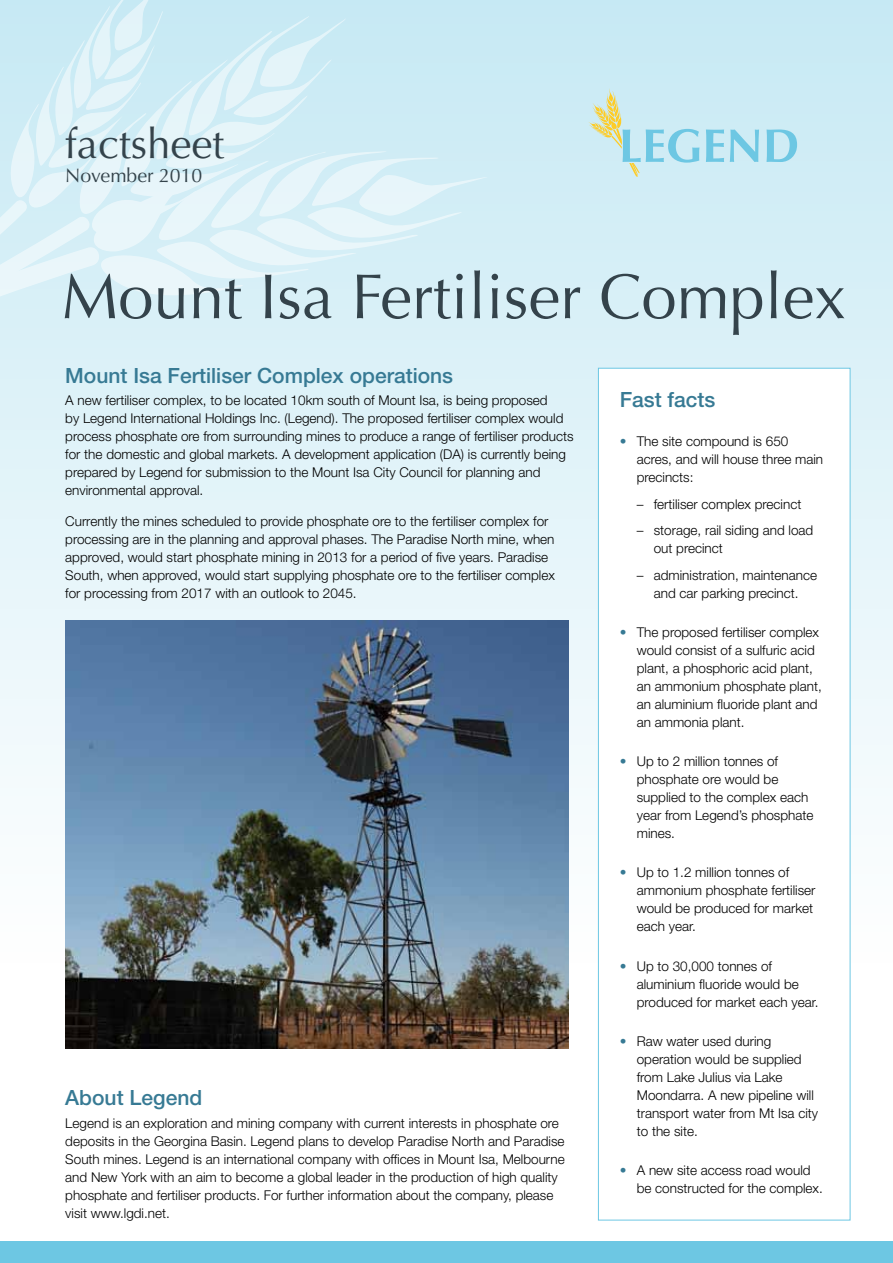
<style>
.page{position:relative;width:893px;height:1263px;background:#fff}
.page>*{position:absolute;margin:0;border:0;box-sizing:border-box;transform-origin:0 0}
.t1{font:63.45px "Optima LT Std";color:#34434b}
.t2{font:42px "Optima LT Std";color:#34434b}
.t3{font:500 21px "Helvetica Neue LT Std";color:#377a94}
.t4{font:19.5px "Optima LT Std";color:#34434b}
.t5{font:300 13.5px/18px "Helvetica Neue LT Std";color:#000}
.s1{color:#377a94}
</style>
<div class="page">
<div style="left:0;top:0;width:893px;height:967px;background:linear-gradient(to bottom,#c7eaf4,#fafcfd)"></div>
<svg style="left:0;top:0;width:489px;height:302px;background:#d6eff6"></svg>
<div style="left:0;top:1242px;width:893px;height:21px;background:#6dc7e3"></div>
<svg style="left:706px;top:129px;width:18px;height:33px"></svg>
<svg style="left:730px;top:129px;width:29px;height:33px"></svg>
<svg style="left:766px;top:129px;width:31px;height:33px"></svg>
<svg style="left:588px;top:88px;width:111px;height:89px;background:#c6e6e6"></svg>
<img style="left:65px;top:621px;width:503px;height:427px">
<div style="left:598px;top:368px;width:252px;height:852px;background:#fff;border:1px solid #6dc7e3"></div>
<h2 class="t2" style="left:65px;top:119px;width:160px">factsheet</h2>
<h3 class="t4" style="left:65px;top:164px;width:139px">November 2010</h3>
<h1 class="t1" style="left:62px;top:260px;width:786px">Mount Isa Fertiliser Complex</h1>
<h3 class="t3" style="left:65px;top:363px;width:389px">Mount Isa Fertiliser Complex operations</h3>
<p class="t5" style="left:65px;top:391px;width:510px">A new fertiliser complex, to be located 10km south of Mount Isa, is being proposed<br>by Legend International Holdings Inc. (Legend). The proposed fertiliser complex would process phosphate ore from surrounding mines to produce a range of fertiliser products for the domestic and global markets. A development application (DA) is currently being prepared by Legend for submission to the Mount Isa City Council for planning and environmental approval.</p>
<p class="t5" style="left:65px;top:512px;width:491px">Currently the mines scheduled to provide phosphate ore to the fertiliser complex for processing are in the planning and approval phases. The Paradise North mine, when approved, would start phosphate mining in 2013 for a period of five years. Paradise South, when approved, would start supplying phosphate ore to the fertiliser complex for processing from 2017 with an outlook to 2045.</p>
<h3 class="t3" style="left:65px;top:1085px;width:138px">About Legend</h3>
<p class="t5" style="left:65px;top:1113px;width:501px">Legend is an exploration and mining company with current interests in phosphate ore deposits in the Georgina Basin. Legend plans to develop Paradise North and Paradise South mines. Legend is an international company with offices in Mount Isa, Melbourne and New York with an aim to become a global leader in the production of high quality phosphate and fertiliser products. For further information about the company, please visit www.lgdi.net.</p>
<h3 class="t3" style="left:620px;top:387px;width:97px">Fast facts</h3>
<p class="t5" style="left:637px;top:432px;width:188px;text-indent:-17px"><span class="s1">•</span> The site compound is 650 acres, and will house three main precincts:</p>
<p class="t5" style="left:637px;top:495px;width:166px">– fertiliser complex precinct</p>
<p class="t5" style="left:654px;top:521px;width:161px;text-indent:-17px">– storage, rail siding and load out precinct</p>
<p class="t5" style="left:637px;top:566px;width:182px;text-align:center">– administration, maintenance and car parking precinct.</p>
<p class="t5" style="left:637px;top:623px;width:187px;text-indent:-17px"><span class="s1">•</span> The proposed fertiliser complex would consist of a sulfuric acid plant, a phosphoric acid plant, an ammonium phosphate plant, an aluminium fluoride plant and an ammonia plant.</p>
<p class="t5" style="left:637px;top:752px;width:178px;text-indent:-17px"><span class="s1">•</span> Up to 2 million tonnes of phosphate ore would be supplied to the complex each year from Legend’s phosphate mines.</p>
<p class="t5" style="left:637px;top:863px;width:180px;text-indent:-17px"><span class="s1">•</span> Up to 1.2 million tonnes of ammonium phosphate fertiliser would be produced for market each year.</p>
<p class="t5" style="left:637px;top:957px;width:183px;text-indent:-17px"><span class="s1">•</span> Up to 30,000 tonnes of aluminium fluoride would be produced for market each year.</p>
<p class="t5" style="left:637px;top:1032px;width:183px;text-indent:-17px"><span class="s1">•</span> Raw water used during operation would be supplied from Lake Julius via Lake<br>Moondarra. A new pipeline will transport water from Mt Isa city to the site.</p>
<p class="t5" style="left:637px;top:1161px;width:188px;text-indent:-17px"><span class="s1">•</span> A new site access road would be constructed for the complex.</p>
</div>
